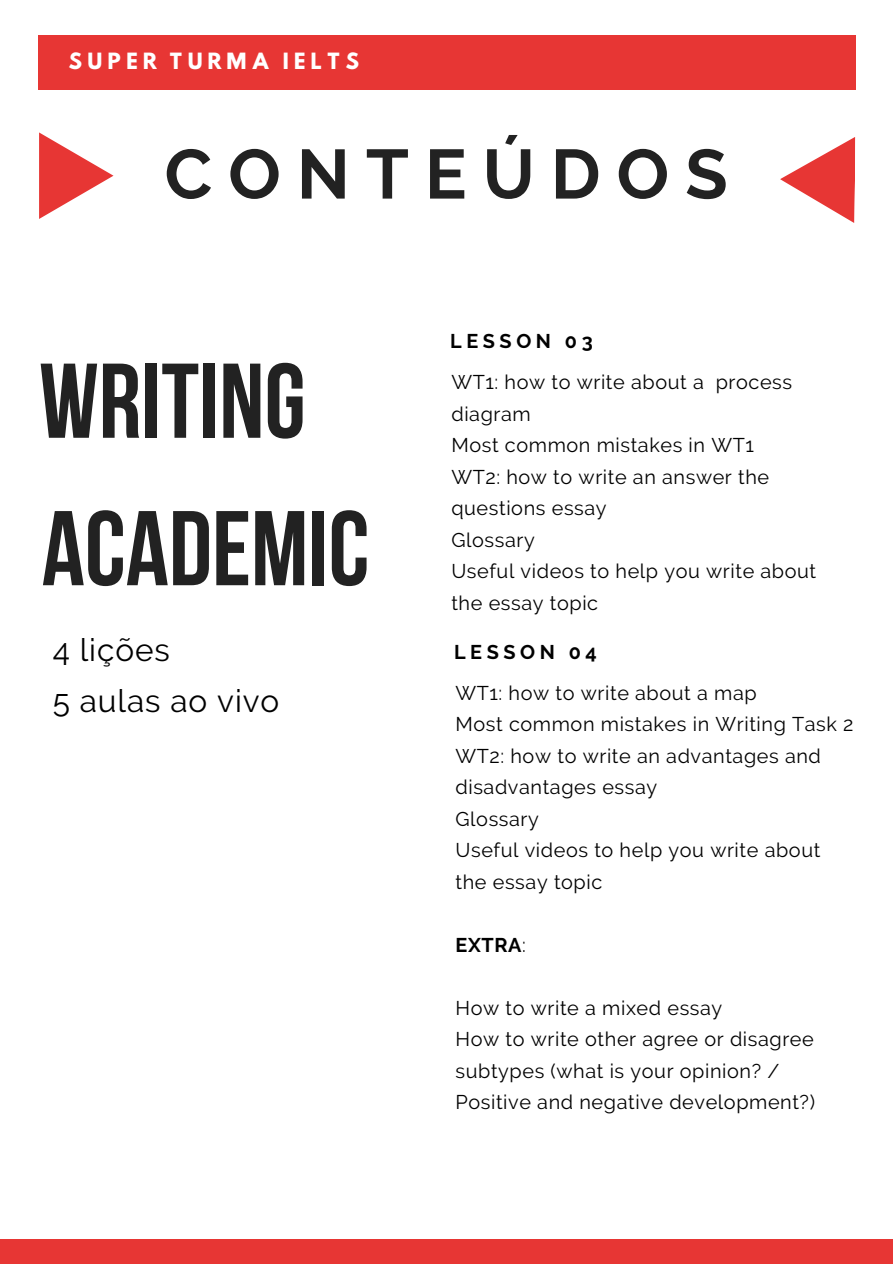
<style>
.page{position:relative;width:893px;height:1264px;background:#fff}
.page>*{position:absolute;margin:0;border:0;box-sizing:border-box;transform-origin:0 0}
.t1{font:700 105.9px/147.3px "Bebas Neue";color:#222}
.t2{font:700 69.45px "Raleway";letter-spacing:.23em;color:#222}
.t3{font:31.5px/50.7px "Raleway";letter-spacing:.03em;color:#000}
.t4{font:19.8px/31.5px "Raleway";letter-spacing:.03em;color:#000}
.t5{font:700 19.8px "Raleway";letter-spacing:.23em;color:#000}
.t6{font:19.8px "Hussar Bd";letter-spacing:.23em;color:#fff}
.s1{font-weight:400}
</style>
<div class="page">
<div style="left:38px;top:35px;width:817px;height:54px;background:#e73634"></div>
<svg style="left:780px;top:137px;width:75px;height:86px"></svg>
<div style="left:0;top:1239px;width:892px;height:24px;background:#e73634"></div>
<svg style="left:39px;top:132px;width:74px;height:87px"></svg>
<h4 class="t6" style="left:68px;top:51px;width:293px">SUPER TURMA IELTS</h4>
<h2 class="t2" style="left:164px;top:133px;width:564px">CONTEÚDOS</h2>
<p class="t1" style="left:39px;top:337px;width:332px">WRITING<br>ACADEMIC</p>
<p class="t3" style="left:53px;top:624px;width:228px">4 lições<br>5 aulas ao vivo</p>
<h1 class="t5" style="left:450px;top:330px;width:144px">LESSON 03</h1>
<h3 class="t4" style="left:451px;top:366px;width:342px">WT1: how to write about a process diagram</h3>
<h4 class="t4" style="left:451px;top:429px;width:304px">Most common mistakes in WT1</h4>
<p class="t4" style="left:451px;top:461px;width:319px">WT2: how to write an answer the questions essay</p>
<p class="t4" style="left:451px;top:524px;width:85px">Glossary</p>
<p class="t4" style="left:451px;top:555px;width:366px">Useful videos to help you write about the essay topic</p>
<p class="t5" style="left:454px;top:640px;width:144px">LESSON 04</p>
<p class="t4" style="left:455px;top:677px;width:303px">WT1: how to write about a map</p>
<h4 class="t4" style="left:455px;top:708px;width:399px">Most common mistakes in Writing Task 2</h4>
<p class="t4" style="left:455px;top:740px;width:367px">WT2: how to write an advantages and disadvantages essay</p>
<p class="t4" style="left:455px;top:803px;width:85px">Glossary</p>
<p class="t4" style="left:455px;top:834px;width:366px">Useful videos to help you write about the essay topic</p>
<p class="t5" style="left:455px;top:933px;width:72px">EXTRA<span class="s1">:</span></p>
<p class="t4" style="left:455px;top:992px;width:268px">How to write a mixed essay</p>
<h5 class="t4" style="left:455px;top:1023px;width:361px">How to write other agree or disagree subtypes (what is your opinion? /<br>Positive and negative development?)</h5>
</div>
